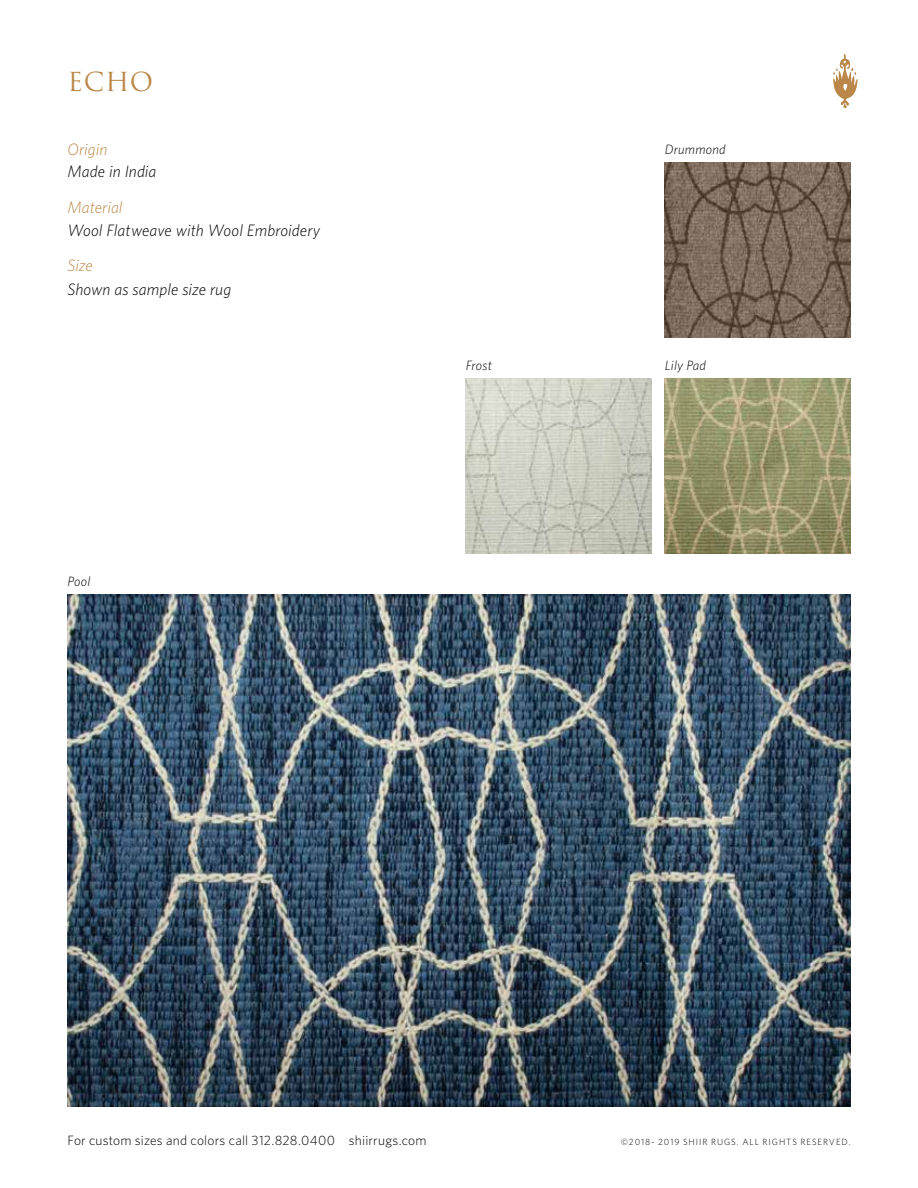
<style>
.page{position:relative;width:918px;height:1188px;background:#fff}
.page>*{position:absolute;margin:0;border:0;box-sizing:border-box;transform-origin:0 0}
.t1{font:25.5px "Trajan Pro";color:#ba8748}
.t2{font:italic 300 16.5px "Whitney";letter-spacing:.005em;color:#000}
.t3{font:italic 300 16.5px "Whitney";letter-spacing:.005em;color:#ba8748}
.t4{font:300 13.5px "Whitney";letter-spacing:.015em;color:#000}
.t5{font:italic 300 13.5px "Whitney";letter-spacing:.015em;color:#000}
.t6{font:300 9px "Whitney";letter-spacing:.105em;color:#000}
</style>
<div class="page">
<svg style="left:833px;top:54px;width:25px;height:54px"></svg>
<img style="left:68px;top:594px;width:782px;height:513px">
<img style="left:665px;top:378px;width:185px;height:176px">
<img style="left:466px;top:378px;width:185px;height:176px">
<img style="left:665px;top:162px;width:185px;height:176px">
<h1 class="t1" style="left:68px;top:65px;width:87px">ECHO</h1>
<p class="t3" style="left:68px;top:138px;width:41px">Origin</p>
<p class="t2" style="left:68px;top:160px;width:90px">Made in India</p>
<p class="t3" style="left:68px;top:196px;width:57px">Material</p>
<p class="t2" style="left:68px;top:219px;width:254px">Wool Flatweave with Wool Embroidery</p>
<p class="t3" style="left:68px;top:255px;width:27px">Size</p>
<p class="t2" style="left:68px;top:278px;width:165px">Shown as sample size rug</p>
<p class="t5" style="left:68px;top:572px;width:24px">Pool</p>
<p class="t5" style="left:466px;top:356px;width:28px">Frost</p>
<p class="t5" style="left:665px;top:140px;width:62px">Drummond</p>
<p class="t5" style="left:665px;top:356px;width:43px">Lily Pad</p>
<p class="t4" style="left:68px;top:1131px;width:361px">For custom sizes and colors call 312.828.0400 shiirrugs.com</p>
<p class="t6" style="left:621px;top:1136px;width:231px">©2018- 2019 SHIIR RUGS. ALL RIGHTS RESERVED.</p>
</div>
